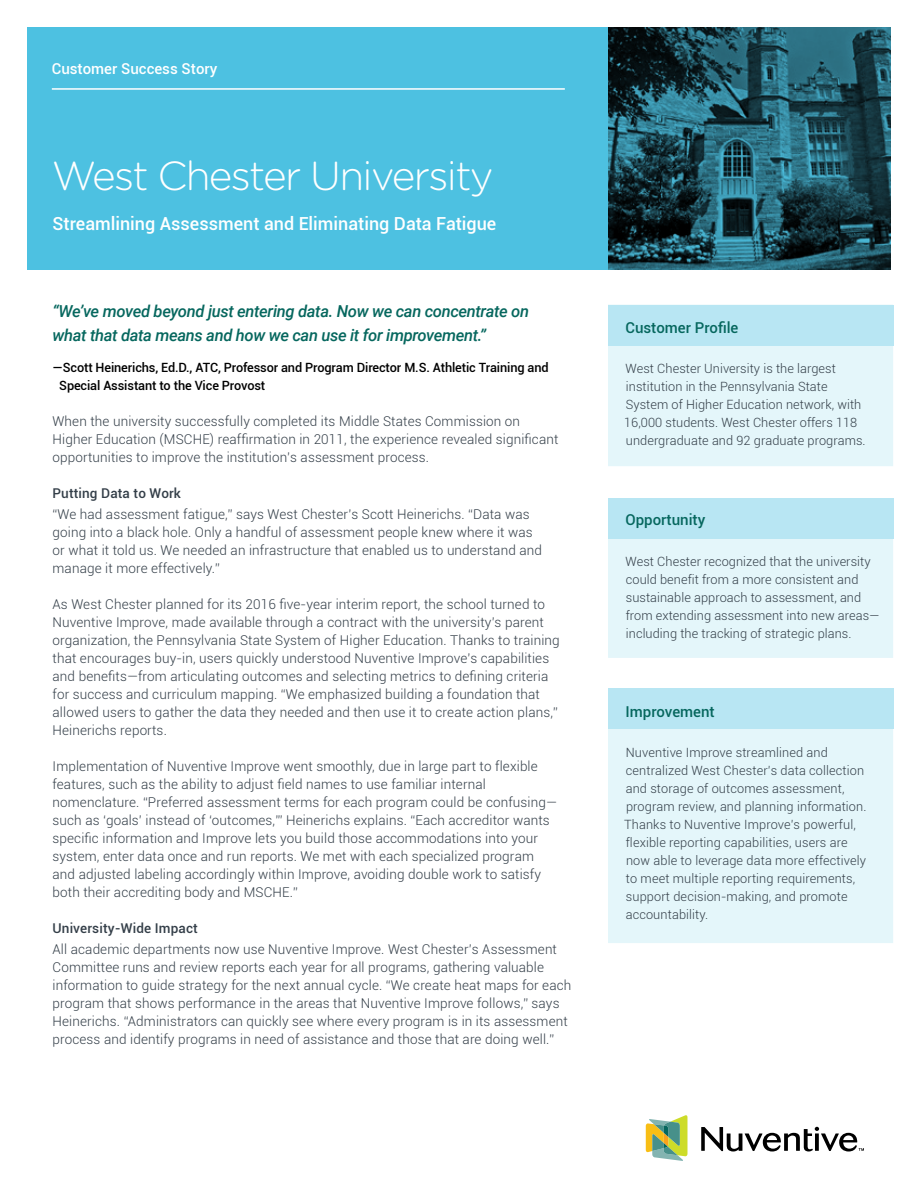
<style>
.page{position:relative;width:918px;height:1188px;background:#fff}
.page>*{position:absolute;margin:0;border:0;box-sizing:border-box;transform-origin:0 0}
.t1{font:300 40.5px "Gotham Rounded";letter-spacing:-.04em;color:#fff}
.t2{font:500 18px "Roboto";color:#fff}
.t3{font:italic 500 16.5px/24px "Roboto";letter-spacing:-.02em;color:#06675e}
.t4{font:500 15px "Roboto";color:#06675e}
.t5{font:500 15px "Roboto";color:#fff}
.t6{font:300 13.5px/18px "Roboto";letter-spacing:.01em;color:#333e48}
.t7{font:500 13.5px "Roboto";letter-spacing:.01em;color:#333e48}
.t8{font:300 12.75px/18px "Roboto";letter-spacing:.005em;color:#333e48}
.t9{font:500 12.75px/18px "Roboto";letter-spacing:-.01em;color:#000}
</style>
<div class="page">
<div style="left:27px;top:27px;width:581px;height:243px;background:#4dc1e1"></div>
<div style="left:608px;top:345px;width:285px;height:121px;background:#e4f6fa"></div>
<div style="left:608px;top:305px;width:285px;height:40px;background:#b8e6f3"></div>
<div style="left:608px;top:538px;width:285px;height:120px;background:#e4f6fa"></div>
<div style="left:608px;top:498px;width:285px;height:40px;background:#b8e6f3"></div>
<div style="left:608px;top:729px;width:285px;height:214px;background:#e4f6fa"></div>
<div style="left:608px;top:688px;width:285px;height:41px;background:#b8e6f3"></div>
<svg style="left:646px;top:1115px;width:41px;height:46px"></svg>
<svg style="left:701px;top:1127px;width:163px;height:25px"></svg>
<svg style="left:608px;top:27px;width:283px;height:243px;background:#1e4c59"></svg>
<hr style="left:52px;top:88px;width:513px;height:2px;background:#fff">
<p class="t5" style="left:52px;top:58px;width:167px">Customer Success Story</p>
<h1 class="t1" style="left:52px;top:149px;width:443px">West Chester University</h1>
<h2 class="t2" style="left:53px;top:211px;width:445px">Streamlining Assessment and Eliminating Data Fatigue</h2>
<p class="t3" style="left:53px;top:298px;width:478px">“We’ve moved beyond just entering data. Now we can concentrate on what that data means and how we can use it for improvement.”</p>
<p class="t9" style="left:59px;top:358px;width:491px;text-indent:-7px">—Scott Heinerichs, Ed.D., ATC, Professor and Program Director M.S. Athletic Training and<br>Special Assistant to the Vice Provost</p>
<p class="t6" style="left:53px;top:412px;width:507px">When the university successfully completed its Middle States Commission on<br>Higher Education (MSCHE) reaffirmation in 2011, the experience revealed significant opportunities to improve the institution’s assessment process.</p>
<p class="t7" style="left:53px;top:484px;width:130px">Putting Data to Work</p>
<p class="t6" style="left:53px;top:505px;width:491px">“We had assessment fatigue,” says West Chester’s Scott Heinerichs. “Data was going into a black hole. Only a handful of assessment people knew where it was or what it told us. We needed an infrastructure that enabled us to understand and manage it more effectively.”</p>
<p class="t6" style="left:53px;top:595px;width:509px">As West Chester planned for its 2016 five-year interim report, the school turned to Nuventive Improve, made available through a contract with the university’s parent organization, the Pennsylvania State System of Higher Education. Thanks to training that encourages buy-in, users quickly understood Nuventive Improve’s capabilities and benefits—from articulating outcomes and selecting metrics to defining criteria for success and curriculum mapping. “We emphasized building a foundation that allowed users to gather the data they needed and then use it to create action plans,” Heinerichs reports.</p>
<p class="t6" style="left:53px;top:757px;width:506px">Implementation of Nuventive Improve went smoothly, due in large part to flexible features, such as the ability to adjust field names to use familiar internal nomenclature. “Preferred assessment terms for each program could be confusing— such as ‘goals’ instead of ‘outcomes,’” Heinerichs explains. “Each accreditor wants specific information and Improve lets you build those accommodations into your system, enter data once and run reports. We met with each specialized program and adjusted labeling accordingly within Improve, avoiding double work to satisfy both their accrediting body and MSCHE.”</p>
<p class="t7" style="left:53px;top:919px;width:147px">University-Wide Impact</p>
<p class="t6" style="left:53px;top:940px;width:520px">All academic departments now use Nuventive Improve. West Chester’s Assessment Committee runs and review reports each year for all programs, gathering valuable information to guide strategy for the next annual cycle. “We create heat maps for each program that shows performance in the areas that Nuventive Improve follows,” says Heinerichs. “Administrators can quickly see where every program is in its assessment process and identify programs in need of assistance and those that are doing well.”</p>
<p class="t4" style="left:626px;top:317px;width:114px">Customer Profile</p>
<p class="t8" style="left:624px;top:359px;width:243px">West Chester University is the largest institution in the Pennsylvania State System of Higher Education network, with 16,000 students. West Chester offers 118 undergraduate and 92 graduate programs.</p>
<p class="t4" style="left:626px;top:509px;width:81px">Opportunity</p>
<p class="t8" style="left:626px;top:552px;width:256px">West Chester recognized that the university could benefit from a more consistent and sustainable approach to assessment, and from extending assessment into new areas— including the tracking of strategic plans.</p>
<p class="t4" style="left:626px;top:701px;width:91px">Improvement</p>
<p class="t8" style="left:624px;top:743px;width:244px">Nuventive Improve streamlined and centralized West Chester’s data collection and storage of outcomes assessment, program review, and planning information.<br>Thanks to Nuventive Improve’s powerful, flexible reporting capabilities, users are now able to leverage data more effectively to meet multiple reporting requirements, support decision-making, and promote accountability.</p>
</div>
